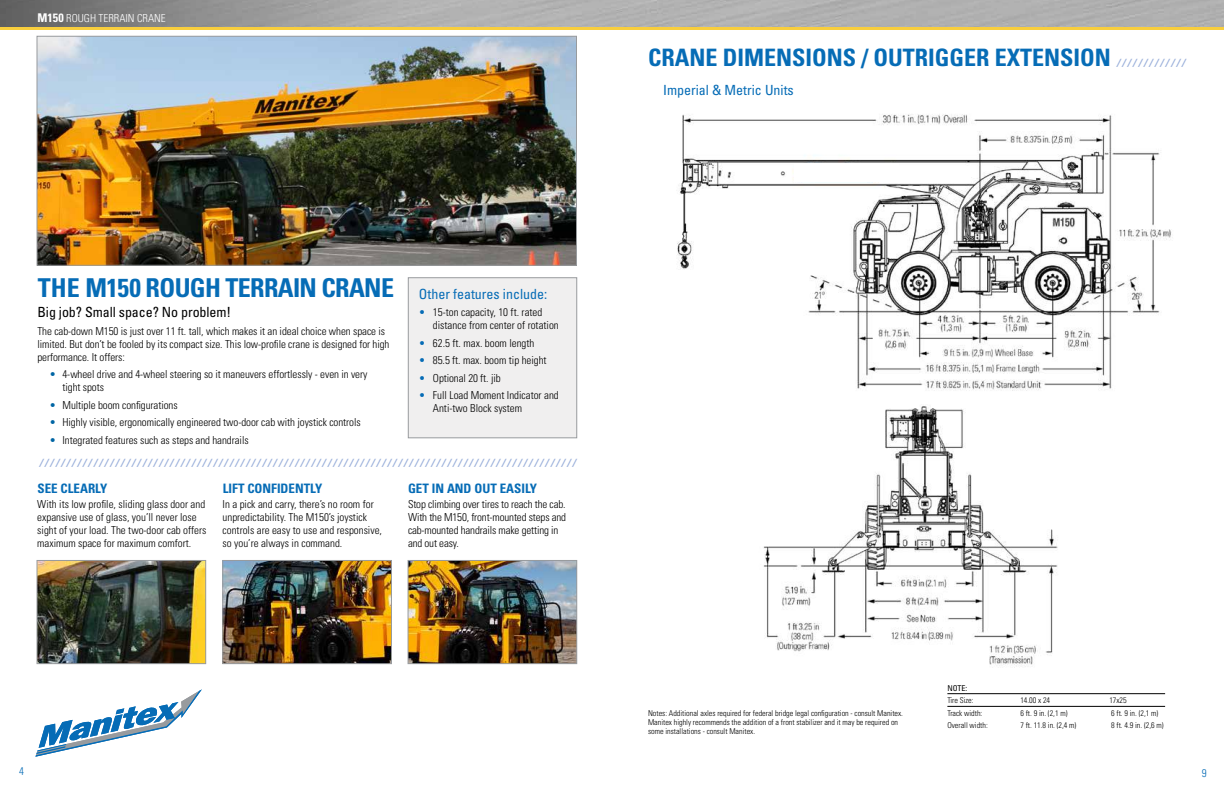
<style>
.page{position:relative;width:1224px;height:792px;background:#fff}
.page>*{position:absolute;margin:0;border:0;box-sizing:border-box;transform-origin:0 0}
.t1{font:700 condensed 26px "Univers";letter-spacing:-.025em;color:#066cb6}
.t2{font:700 condensed 24px "Univers";color:#066cb6}
.t3{font:condensed 14px "Univers";color:#066cb6}
.t4{font:condensed 14px "Univers";letter-spacing:-.005em;color:#000}
.t5{font:700 condensed 13px "Univers";color:#066cb6}
.t6{font:300 condensed 11px/13px "Univers";letter-spacing:-.005em;color:#000}
.t7{font:300 condensed 11px "Univers";color:#fff}
.t8{font:300 condensed 11px "Univers";color:#066cb6}
.t9{font:italic 700 10px "Univers";color:#9cb1db}
.t10{font:300 condensed 8px/9px "Univers";color:#000}
.t11{font:condensed 8px "Univers";color:#000}
.s1{font-weight:700;font-size:12px}
.s2{color:#066cb6}
.s3{color:#0065a4}
</style>
<div class="page">
<img style="left:0;top:0;width:1224px;height:27px">
<svg style="left:35px;top:689px;width:167px;height:68px"></svg>
<hr style="left:0;top:27px;width:1224px;height:3px;background:#f8ce3d">
<div style="left:408px;top:277px;width:169px;height:161px;background:#f0efef;border:1px solid #989b9e"></div>
<img style="left:39px;top:38px;width:536px;height:226px">
<div style="left:37px;top:36px;width:540px;height:230px;border:1px solid #989b9e"></div>
<img style="left:39px;top:562px;width:165px;height:100px">
<div style="left:37px;top:560px;width:169px;height:104px;border:1px solid #989b9e"></div>
<img style="left:225px;top:562px;width:165px;height:100px">
<div style="left:223px;top:560px;width:169px;height:104px;border:1px solid #989b9e"></div>
<img style="left:410px;top:562px;width:165px;height:100px">
<div style="left:408px;top:560px;width:169px;height:104px;border:1px solid #989b9e"></div>
<img style="left:763px;top:406px;width:295px;height:262px">
<img style="left:677px;top:114px;width:495px;height:277px">
<img style="left:795px;top:164px;width:104px;height:18px">
<hr style="left:947px;top:693px;width:218px;height:1px;background:#000">
<hr style="left:947px;top:706px;width:218px;height:1px;background:#000">
<p class="t7" style="left:37px;top:11px;width:130px"><span class="s1">M150</span> ROUGH TERRAIN CRANE</p>
<h2 class="t2" style="left:648px;top:43px;width:464px">CRANE DIMENSIONS / OUTRIGGER EXTENSION</h2>
<p class="t9" style="left:1116px;top:56px;width:71px">/////////////</p>
<p class="t3" style="left:663px;top:81px;width:132px">Imperial &amp; Metric Units</p>
<h1 class="t1" style="left:38px;top:272px;width:358px">THE M150 ROUGH TERRAIN CRANE</h1>
<p class="t3" style="left:419px;top:285px;width:130px">Other features include:</p>
<p class="t6" style="left:433px;top:306px;width:127px;text-indent:-14px"><span class="s2">•</span> 15-ton capacity, 10 ft. rated distance from center of rotation</p>
<p class="t6" style="left:419px;top:336px;width:117px"><span class="s2">•</span> 62.5 ft. max. boom length</p>
<p class="t6" style="left:419px;top:354px;width:129px"><span class="s2">•</span> 85.5 ft. max. boom tip height</p>
<p class="t6" style="left:419px;top:371px;width:83px"><span class="s2">•</span> Optional 20 ft. jib</p>
<p class="t6" style="left:433px;top:389px;width:127px;text-indent:-14px"><span class="s2">•</span> Full Load Moment Indicator and<br>Anti-two Block system</p>
<p class="t4" style="left:38px;top:303px;width:195px">Big job? Small space? No problem!</p>
<p class="t6" style="left:38px;top:324px;width:354px">The cab-down M150 is just over 11 ft. tall, which makes it an ideal choice when space is limited. But don’t be fooled by its compact size. This low-profile crane is designed for high performance. It offers:</p>
<p class="t6" style="left:63px;top:368px;width:306px;text-indent:-13px"><span class="s3">•</span> 4-wheel drive and 4-wheel steering so it maneuvers effortlessly - even in very tight spots</p>
<p class="t6" style="left:50px;top:398px;width:130px"><span class="s3">•</span> Multiple boom configurations</p>
<p class="t6" style="left:50px;top:416px;width:313px"><span class="s3">•</span> Highly visible, ergonomically engineered two-door cab with joystick controls</p>
<p class="t6" style="left:50px;top:433px;width:201px"><span class="s3">•</span> Integrated features such as steps and handrails</p>
<p class="t9" style="left:39px;top:456px;width:539px">///////////////////////////////////////////////////////////////////////////////////////////////////</p>
<p class="t5" style="left:37px;top:480px;width:71px">SEE CLEARLY</p>
<p class="t5" style="left:223px;top:480px;width:101px">LIFT CONFIDENTLY</p>
<p class="t6" style="left:37px;top:498px;width:171px">With its low profile, sliding glass door and expansive use of glass, you’ll never lose sight of your load. The two-door cab offers maximum space for maximum comfort.</p>
<p class="t6" style="left:223px;top:498px;width:161px">In a pick and carry, there’s no room for unpredictability. The M150’s joystick controls are easy to use and responsive, so you’re always in command.</p>
<p class="t5" style="left:408px;top:480px;width:131px">GET IN AND OUT EASILY</p>
<p class="t6" style="left:408px;top:497px;width:160px">Stop climbing over tires to reach the cab.<br>With the M150, front-mounted steps and cab-mounted handrails make getting in and out easy.</p>
<p class="t8" style="left:19px;top:765px;width:6px">4</p>
<p class="t10" style="left:648px;top:709px;width:256px">Notes: Additional axles required for federal bridge legal configuration - consult Manitex.<br>Manitex highly recommends the addition of a front stabilizer and it may be required on some installations - consult Manitex.</p>
<p class="t11" style="left:947px;top:683px;width:21px">NOTE:</p>
<p class="t10" style="left:947px;top:696px;width:28px">Tire Size:</p>
<p class="t10" style="left:1020px;top:696px;width:31px">14.00 x 24</p>
<p class="t10" style="left:1109px;top:696px;width:19px">17x25</p>
<p class="t10" style="left:947px;top:708px;width:36px">Track width:</p>
<p class="t10" style="left:1020px;top:708px;width:49px">6 ft. 9 in. (2,1 m)</p>
<p class="t10" style="left:1111px;top:708px;width:49px">6 ft. 9 in. (2,1 m)</p>
<p class="t10" style="left:947px;top:721px;width:42px">Overall width:</p>
<p class="t10" style="left:1020px;top:721px;width:57px">7 ft. 11.8 in. (2,4 m)</p>
<p class="t10" style="left:1111px;top:721px;width:54px">8 ft. 4.9 in. (2,6 m)</p>
<p class="t8" style="left:1202px;top:767px;width:6px">9</p>
</div>
